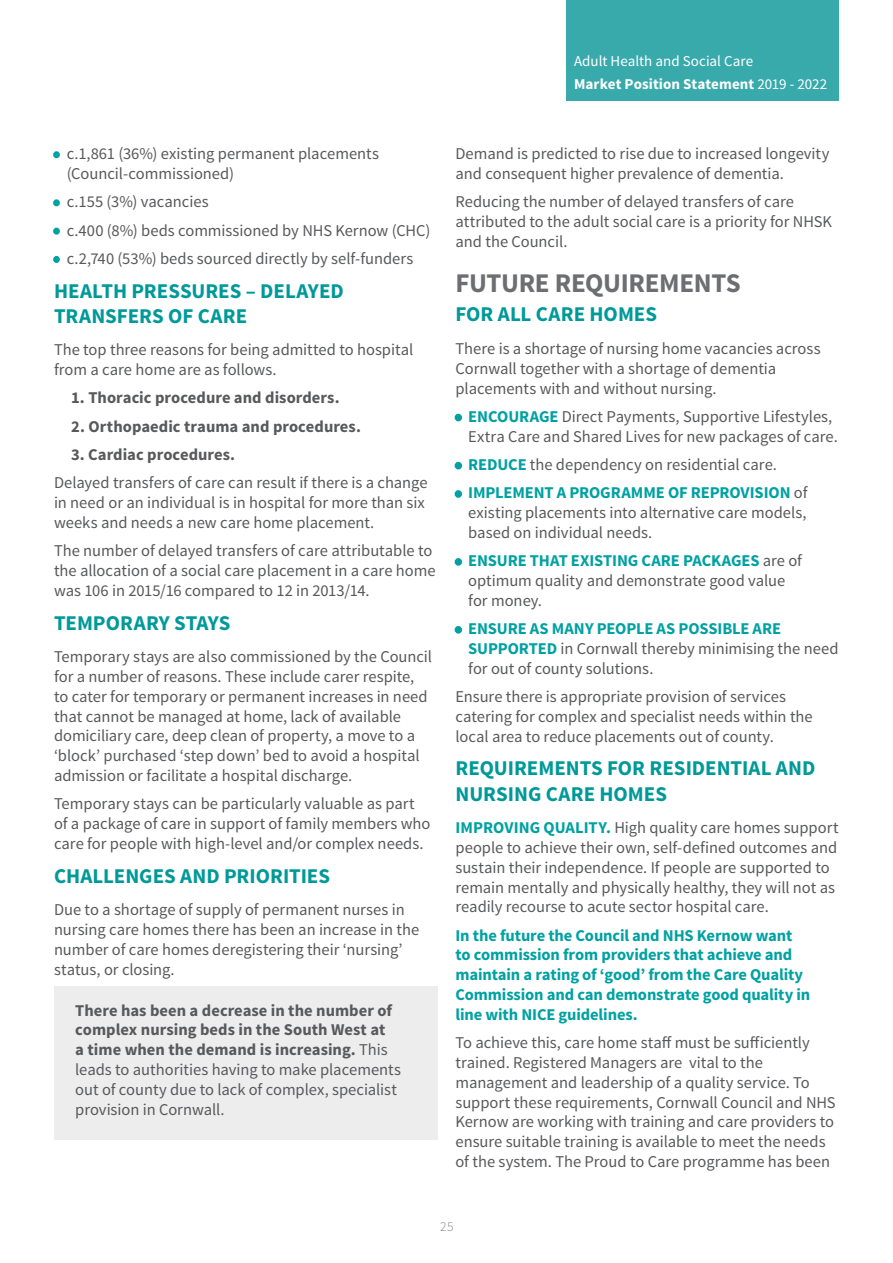
<style>
.page{position:relative;width:893px;height:1263px;background:#fff}
.page>*{position:absolute;margin:0;border:0;box-sizing:border-box;transform-origin:0 0}
.t1{font:700 27px "Source Sans Pro";letter-spacing:-.015em;color:#6d6e71}
.t2{font:700 21px/25.2px "Source Sans Pro";color:#099}
.t3{font:16.5px/19.8px "Source Sans Pro";color:#58595b}
.t4{font:700 16.5px/19.8px "Source Sans Pro";letter-spacing:-.01em;color:#00a1a2}
.t5{font:700 16.5px "Source Sans Pro";color:#58595b}
.t6{font:15px/22.2px "Source Sans Pro";color:#fff}
.t7{font:300 13.5px "Source Sans Pro";color:#808285}
.s1{font-weight:700}
.s2{color:#00a1a2}
.s3{font-weight:700;color:#00a1a2}
</style>
<div class="page">
<div style="left:54px;top:986px;width:383px;height:154px;background:#ededee"></div>
<div style="left:567px;top:0;width:272px;height:101px;background:#39aaac"></div>
<p class="t6" style="left:574px;top:51px;width:255px">Adult Health and Social Care<br><span class="s1">Market Position Statement</span> 2019 - 2022</p>
<p class="t3" style="left:67px;top:144px;width:314px;text-indent:-13px"><span class="s2">•</span> c.1,861 (36%) existing permanent placements (Council-commissioned)</p>
<p class="t3" style="left:54px;top:192px;width:156px"><span class="s2">•</span> c.155 (3%) vacancies</p>
<p class="t3" style="left:54px;top:220px;width:378px"><span class="s2">•</span> c.400 (8%) beds commissioned by NHS Kernow (CHC)</p>
<p class="t3" style="left:54px;top:249px;width:361px"><span class="s2">•</span> c.2,740 (53%) beds sourced directly by self-funders</p>
<p class="t2" style="left:54px;top:279px;width:291px">HEALTH PRESSURES – DELAYED<br>TRANSFERS OF CARE</p>
<p class="t3" style="left:54px;top:340px;width:361px">The top three reasons for being admitted to hospital from a care home are as follows.</p>
<p class="t5" style="left:71px;top:387px;width:270px">1. Thoracic procedure and disorders.</p>
<p class="t5" style="left:71px;top:416px;width:291px">2. Orthopaedic trauma and procedures.</p>
<p class="t5" style="left:71px;top:444px;width:166px">3. Cardiac procedures.</p>
<p class="t3" style="left:54px;top:473px;width:375px">Delayed transfers of care can result if there is a change in need or an individual is in hospital for more than six weeks and needs a new care home placement.</p>
<p class="t3" style="left:54px;top:541px;width:383px">The number of delayed transfers of care attributable to the allocation of a social care placement in a care home was 106 in 2015/16 compared to 12 in 2013/14.</p>
<p class="t2" style="left:54px;top:611px;width:178px">TEMPORARY STAYS</p>
<p class="t3" style="left:54px;top:647px;width:380px">Temporary stays are also commissioned by the Council for a number of reasons. These include carer respite, to cater for temporary or permanent increases in need that cannot be managed at home, lack of available domiciliary care, deep clean of property, a move to a ‘block’ purchased ‘step down’ bed to avoid a hospital admission or facilitate a hospital discharge.</p>
<p class="t3" style="left:54px;top:794px;width:378px">Temporary stays can be particularly valuable as part of a package of care in support of family members who care for people with high-level and/or complex needs.</p>
<p class="t2" style="left:54px;top:864px;width:278px">CHALLENGES AND PRIORITIES</p>
<p class="t3" style="left:54px;top:900px;width:367px">Due to a shortage of supply of permanent nurses in nursing care homes there has been an increase in the number of care homes deregistering their ‘nursing’ status, or closing.</p>
<p class="t3" style="left:75px;top:1000px;width:327px"><span class="s1">There has been a decrease in the number of complex nursing beds in the South West at<br>a time when the demand is increasing.</span> This leads to authorities having to make placements out of county due to lack of complex, specialist provision in Cornwall.</p>
<p class="t3" style="left:455px;top:144px;width:375px">Demand is predicted to rise due to increased longevity and consequent higher prevalence of dementia.</p>
<p class="t3" style="left:455px;top:192px;width:378px">Reducing the number of delayed transfers of care attributed to the adult social care is a priority for NHSK and the Council.</p>
<h1 class="t1" style="left:455px;top:266px;width:287px">FUTURE REQUIREMENTS</h1>
<p class="t2" style="left:455px;top:303px;width:203px">FOR ALL CARE HOMES</p>
<p class="t3" style="left:455px;top:339px;width:367px">There is a shortage of nursing home vacancies across<br>Cornwall together with a shortage of dementia placements with and without nursing.</p>
<p class="t3" style="left:468px;top:407px;width:371px;text-indent:-13px"><span class="s3">• ENCOURAGE</span> Direct Payments, Supportive Lifestyles,<br>Extra Care and Shared Lives for new packages of care.</p>
<p class="t3" style="left:455px;top:455px;width:323px"><span class="s3">• REDUCE</span> the dependency on residential care.</p>
<p class="t3" style="left:468px;top:483px;width:341px;text-align:justify;text-indent:-13px"><span class="s3">• IMPLEMENT A PROGRAMME OF REPROVISION</span> of existing placements into alternative care models, based on individual needs.</p>
<p class="t3" style="left:468px;top:551px;width:335px;text-indent:-13px"><span class="s3">• ENSURE THAT EXISTING CARE PACKAGES</span> are of optimum quality and demonstrate good value for money.</p>
<p class="t3" style="left:468px;top:619px;width:372px;text-indent:-13px"><span class="s3">• ENSURE AS MANY PEOPLE AS POSSIBLE ARE<br>SUPPORTED</span> in Cornwall thereby minimising the need for out of county solutions.</p>
<p class="t3" style="left:455px;top:687px;width:359px">Ensure there is appropriate provision of services catering for complex and specialist needs within the local area to reduce placements out of county.</p>
<p class="t2" style="left:455px;top:756px;width:361px">REQUIREMENTS FOR RESIDENTIAL AND<br>NURSING CARE HOMES</p>
<p class="t3" style="left:455px;top:818px;width:385px"><span class="s3">IMPROVING QUALITY.</span> High quality care homes support people to achieve their own, self-defined outcomes and sustain their independence. If people are supported to remain mentally and physically healthy, they will not as readily recourse to acute sector hospital care.</p>
<p class="t4" style="left:455px;top:926px;width:356px">In the future the Council and NHS Kernow want to commission from providers that achieve and maintain a rating of ‘good’ from the Care Quality Commission and can demonstrate good quality in line with NICE guidelines.</p>
<p class="t3" style="left:455px;top:1033px;width:382px">To achieve this, care home staff must be sufficiently trained. Registered Managers are vital to the management and leadership of a quality service. To support these requirements, Cornwall Council and NHS Kernow are working with training and care providers to ensure suitable training is available to meet the needs of the system. The Proud to Care programme has been</p>
<p class="t7" style="left:440px;top:1218px;width:15px">25</p>
</div>
